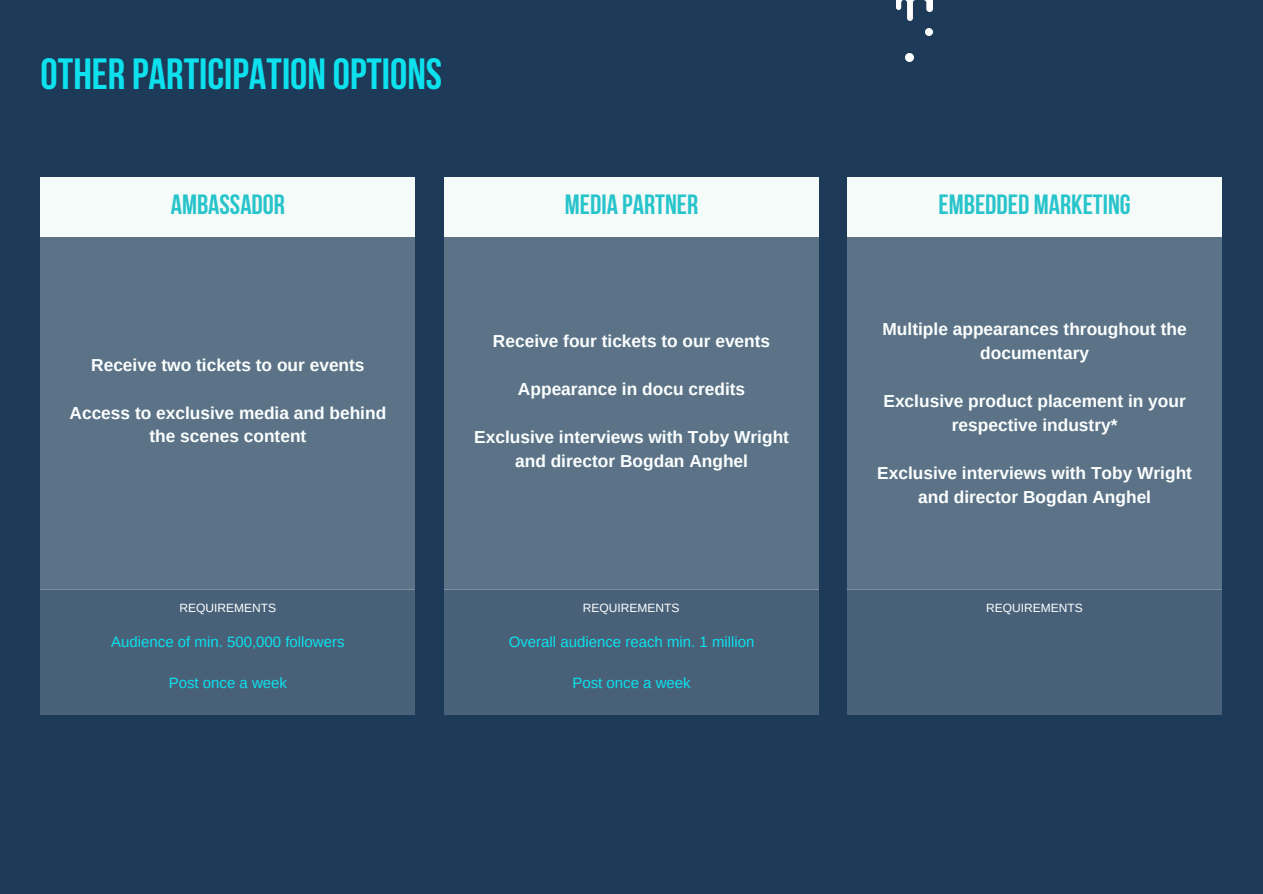
<style>
.page{position:relative;width:1263px;height:894px;background:#fff}
.page>*{position:absolute;margin:0;border:0;box-sizing:border-box;transform-origin:0 0}
.t1{font:700 43.5px "Bebas Neue";color:#0de1ee}
.t2{font:700 27.75px "Bebas Neue";color:#28c4cb}
.t3{font:700 17.4px/24px "Arimo";color:#fcffff;text-align:center}
.t4{font:15px "Arimo";color:#0de1ee}
.t5{font:12px "Arimo";color:#fcffff}
</style>
<div class="page">
<div style="left:0;top:0;width:1263px;height:893px;background:#1d3b58"></div>
<div style="left:41px;top:178px;width:374px;height:59px;background:#f5fbf9"></div>
<div style="left:41px;top:588px;width:374px;height:126px;background:#486178"></div>
<div style="left:41px;top:237px;width:374px;height:352px;background:#5c7387"></div>
<div style="left:444px;top:178px;width:374px;height:59px;background:#f5fbf9"></div>
<div style="left:444px;top:588px;width:374px;height:126px;background:#486178"></div>
<div style="left:444px;top:237px;width:374px;height:352px;background:#5c7387"></div>
<div style="left:847px;top:178px;width:374px;height:59px;background:#f5fbf9"></div>
<div style="left:847px;top:588px;width:374px;height:126px;background:#486178"></div>
<div style="left:847px;top:237px;width:374px;height:352px;background:#5c7387"></div>
<img style="left:905px;top:0;width:10px;height:21px">
<svg style="left:897px;top:1px;width:5px;height:9px"></svg>
<svg style="left:924px;top:0;width:9px;height:11px"></svg>
<svg style="left:906px;top:53px;width:8px;height:8px"></svg>
<svg style="left:926px;top:29px;width:7px;height:6px"></svg>
<h1 class="t1" style="left:41px;top:57px;width:403px">OTHER PARTICIPATION OPTIONS</h1>
<h2 class="t2" style="left:171px;top:193px;width:116px">AMBASSADOR</h2>
<h2 class="t2" style="left:939px;top:193px;width:194px">EMBEDDED MARKETING</h2>
<h2 class="t2" style="left:565px;top:193px;width:135px">MEDIA PARTNER</h2>
<p class="t3" style="left:91px;top:353px;width:275px">Receive two tickets to our events</p>
<p class="t3" style="left:70px;top:400px;width:318px">Access to exclusive media and behind the scenes content</p>
<p class="t3" style="left:493px;top:328px;width:279px">Receive four tickets to our events</p>
<p class="t3" style="left:518px;top:376px;width:229px">Appearance in docu credits</p>
<p class="t3" style="left:474px;top:424px;width:316px">Exclusive interviews with Toby Wright and director Bogdan Anghel</p>
<p class="t3" style="left:882px;top:316px;width:306px">Multiple appearances throughout the documentary</p>
<p class="t3" style="left:883px;top:388px;width:304px">Exclusive product placement in your respective industry*</p>
<p class="t3" style="left:877px;top:461px;width:316px">Exclusive interviews with Toby Wright and director Bogdan Anghel</p>
<p class="t5" style="left:180px;top:601px;width:98px">REQUIREMENTS</p>
<p class="t5" style="left:583px;top:601px;width:98px">REQUIREMENTS</p>
<p class="t5" style="left:986px;top:601px;width:98px">REQUIREMENTS</p>
<p class="t4" style="left:111px;top:633px;width:235px">Audience of min. 500,000 followers</p>
<p class="t4" style="left:169px;top:674px;width:120px">Post once a week</p>
<p class="t4" style="left:509px;top:633px;width:247px">Overall audience reach min. 1 million</p>
<p class="t4" style="left:572px;top:674px;width:120px">Post once a week</p>
</div>
